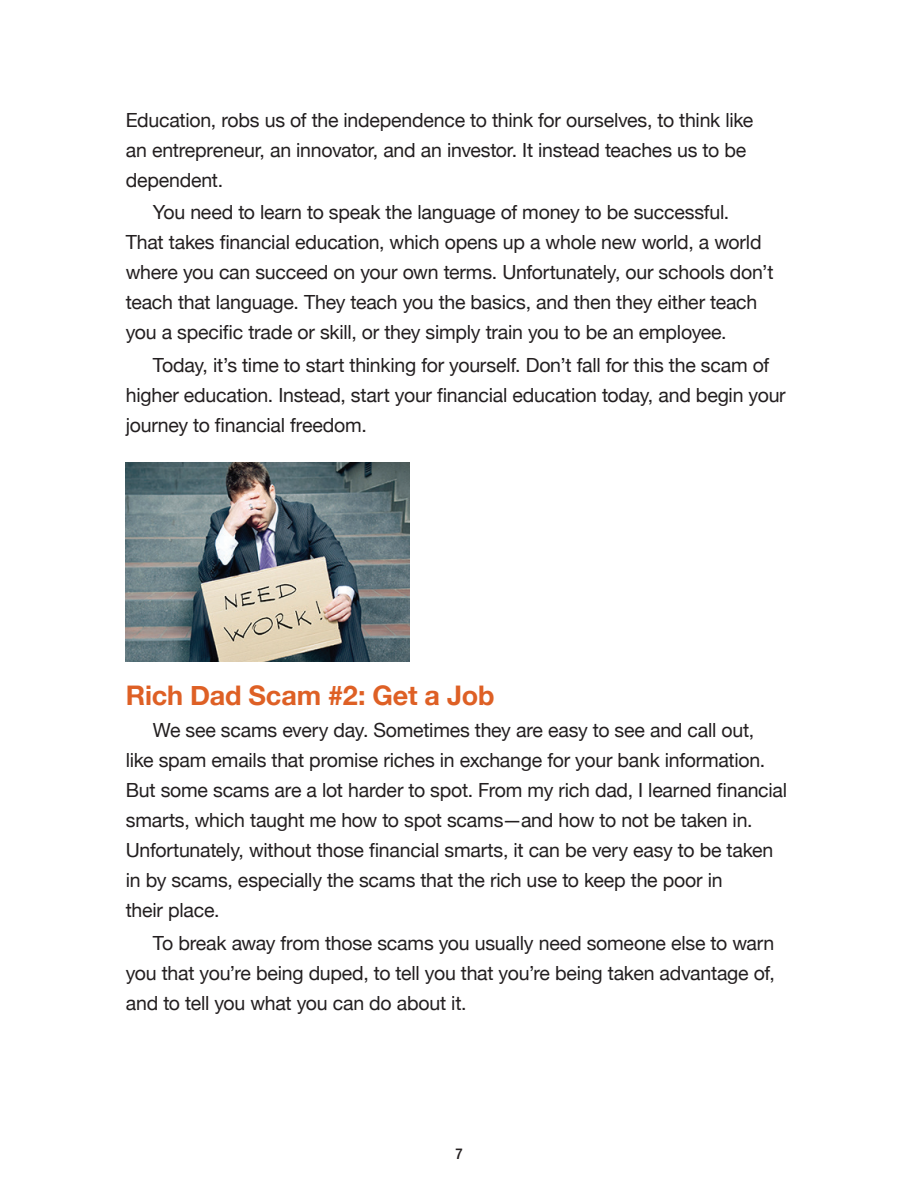
<style>
.page{position:relative;width:918px;height:1188px;background:#fff}
.page>*{position:absolute;margin:0;border:0;box-sizing:border-box;transform-origin:0 0}
.t1{font:700 27px "Helvetica Neue";letter-spacing:-.01em;color:#de6025}
.t2{font:19.5px/30px "Helvetica Neue";letter-spacing:-.01em;color:#231f20}
.t3{font:500 condensed 15px "Helvetica Neue";color:#231f20}
</style>
<div class="page">
<img style="left:126px;top:462px;width:284px;height:200px">
<p class="t2" style="left:126px;top:106px;width:629px">Education, robs us of the independence to think for ourselves, to think like an entrepreneur, an innovator, and an investor. It instead teaches us to be dependent.</p>
<p class="t2" style="left:126px;top:198px;width:649px;text-indent:27px">You need to learn to speak the language of money to be successful.<br>That takes financial education, which opens up a whole new world, a world where you can succeed on your own terms. Unfortunately, our schools don’t teach that language. They teach you the basics, and then they either teach you a specific trade or skill, or they simply train you to be an employee.</p>
<p class="t2" style="left:126px;top:351px;width:661px;text-indent:27px">Today, it’s time to start thinking for yourself. Don’t fall for this the scam of higher education. Instead, start your financial education today, and begin your journey to financial freedom.</p>
<h1 class="t1" style="left:126px;top:674px;width:370px">Rich Dad Scam #2: Get a Job</h1>
<p class="t2" style="left:126px;top:717px;width:663px;text-indent:27px">We see scams every day. Sometimes they are easy to see and call out,<br>like spam emails that promise riches in exchange for your bank information.<br>But some scams are a lot harder to spot. From my rich dad, I learned financial smarts, which taught me how to spot scams—and how to not be taken in.<br>Unfortunately, without those financial smarts, it can be very easy to be taken in by scams, especially the scams that the rich use to keep the poor in<br>their place.</p>
<p class="t2" style="left:126px;top:929px;width:650px;text-align:justify;text-indent:27px">To break away from those scams you usually need someone else to warn you that you’re being duped, to tell you that you’re being taken advantage of, and to tell you what you can do about it.</p>
<p class="t3" style="left:455px;top:1145px;width:9px">7</p>
</div>
